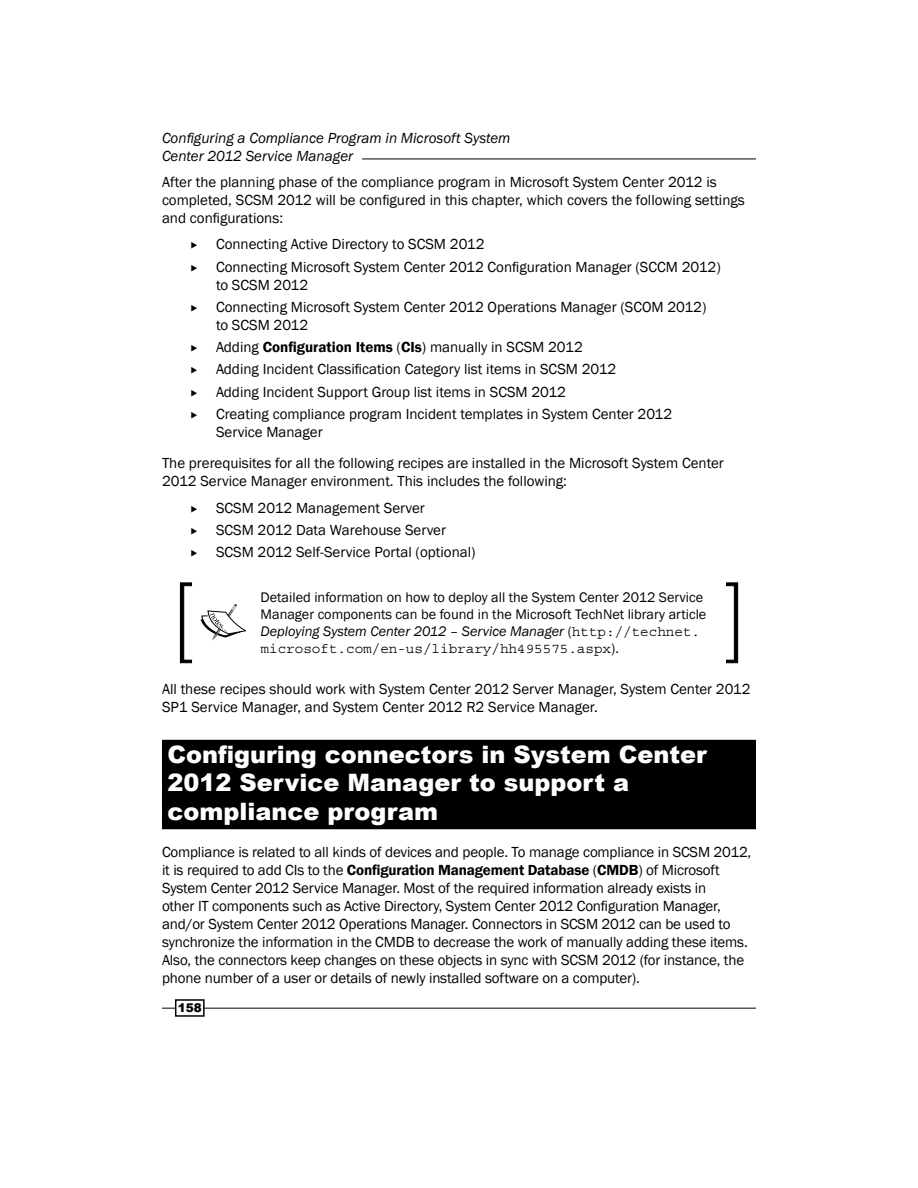
<style>
.page{position:relative;width:918px;height:1188px;background:#fff}
.page>*{position:absolute;margin:0;border:0;box-sizing:border-box;transform-origin:0 0}
.Heading_1_Heading_1{font:900 24px/28.8px "Arial";color:#fff}
.Normal__PACKT{font:15px/18px "Franklin Gothic";color:#000}
.t1{font:italic 15px/18px "Franklin Gothic";color:#000}
.Information_Box_With{font:14.25px/17.1px "Franklin Gothic";color:#000}
.t2{font:900 12px "Arial";color:#000}
.s1{font-weight:600}
.s2{font-style:italic}
.s3{font-family:"Courier Std"}
</style>
<div class="page">
<hr style="left:362px;top:159px;width:394px;height:1px;background:#000">
<hr style="left:162px;top:1008px;width:594px;height:1px;background:#000">
<div style="left:176px;top:1000px;width:28px;height:16px;background:#fff"></div>
<div style="left:175px;top:999px;width:30px;height:18px;border:2px solid #000"></div>
<div style="left:162px;top:740px;width:594px;height:31px;background:#000"></div>
<div style="left:162px;top:766px;width:594px;height:63px;background:#000"></div>
<svg style="left:180px;top:583px;width:12px;height:80px"></svg>
<svg style="left:201px;top:604px;width:45px;height:37px"></svg>
<svg style="left:726px;top:583px;width:12px;height:80px"></svg>
<p class="t1" style="left:162px;top:130px;width:350px">Configuring a Compliance Program in Microsoft System<br>Center 2012 Service Manager</p>
<p class="Normal__PACKT" style="left:162px;top:173px;width:584px">After the planning phase of the compliance program in Microsoft System Center 2012 is completed, SCSM 2012 will be configured in this chapter, which covers the following settings and configurations:</p>
<p class="Normal__PACKT" style="left:216px;top:236px;width:270px">Connecting Active Directory to SCSM 2012</p>
<p class="Normal__PACKT" style="left:216px;top:258px;width:506px">Connecting Microsoft System Center 2012 Configuration Manager (SCCM 2012) to SCSM 2012</p>
<p class="Normal__PACKT" style="left:216px;top:298px;width:492px">Connecting Microsoft System Center 2012 Operations Manager (SCOM 2012) to SCSM 2012</p>
<p class="Normal__PACKT" style="left:216px;top:338px;width:368px">Adding <span class="s1">Configuration Items</span> (<span class="s1">CIs</span>) manually in SCSM 2012</p>
<p class="Normal__PACKT" style="left:216px;top:361px;width:402px">Adding Incident Classification Category list items in SCSM 2012</p>
<p class="Normal__PACKT" style="left:216px;top:383px;width:352px">Adding Incident Support Group list items in SCSM 2012</p>
<p class="Normal__PACKT" style="left:216px;top:405px;width:458px">Creating compliance program Incident templates in System Center 2012<br>Service Manager</p>
<p class="Normal__PACKT" style="left:162px;top:454px;width:563px">The prerequisites for all the following recipes are installed in the Microsoft System Center<br>2012 Service Manager environment. This includes the following:</p>
<p class="Normal__PACKT" style="left:216px;top:499px;width:210px">SCSM 2012 Management Server</p>
<p class="Normal__PACKT" style="left:216px;top:521px;width:232px">SCSM 2012 Data Warehouse Server</p>
<p class="Normal__PACKT" style="left:216px;top:544px;width:261px">SCSM 2012 Self-Service Portal (optional)</p>
<p class="Information_Box_With" style="left:261px;top:589px;width:447px">Detailed information on how to deploy all the System Center 2012 Service Manager components can be found in the Microsoft TechNet library article <span class="s2">Deploying System Center 2012 – Service Manager</span> (<span class="s3">http://technet. microsoft.com/en-us/library/hh495575.aspx</span>).</p>
<p class="Normal__PACKT" style="left:162px;top:681px;width:590px">All these recipes should work with System Center 2012 Server Manager, System Center 2012<br>SP1 Service Manager, and System Center 2012 R2 Service Manager.</p>
<p class="Heading_1_Heading_1" style="left:167px;top:739px;width:541px">Configuring connectors in System Center<br>2012 Service Manager to support a compliance program</p>
<p class="Normal__PACKT" style="left:162px;top:843px;width:591px">Compliance is related to all kinds of devices and people. To manage compliance in SCSM 2012, it is required to add CIs to the <span class="s1">Configuration Management Database</span> (<span class="s1">CMDB</span>) of Microsoft System Center 2012 Service Manager. Most of the required information already exists in<br>other IT components such as Active Directory, System Center 2012 Configuration Manager, and/or System Center 2012 Operations Manager. Connectors in SCSM 2012 can be used to synchronize the information in the CMDB to decrease the work of manually adding these items.<br>Also, the connectors keep changes on these objects in sync with SCSM 2012 (for instance, the phone number of a user or details of newly installed software on a computer).</p>
<p class="t2" style="left:178px;top:999px;width:26px">158</p>
</div>
